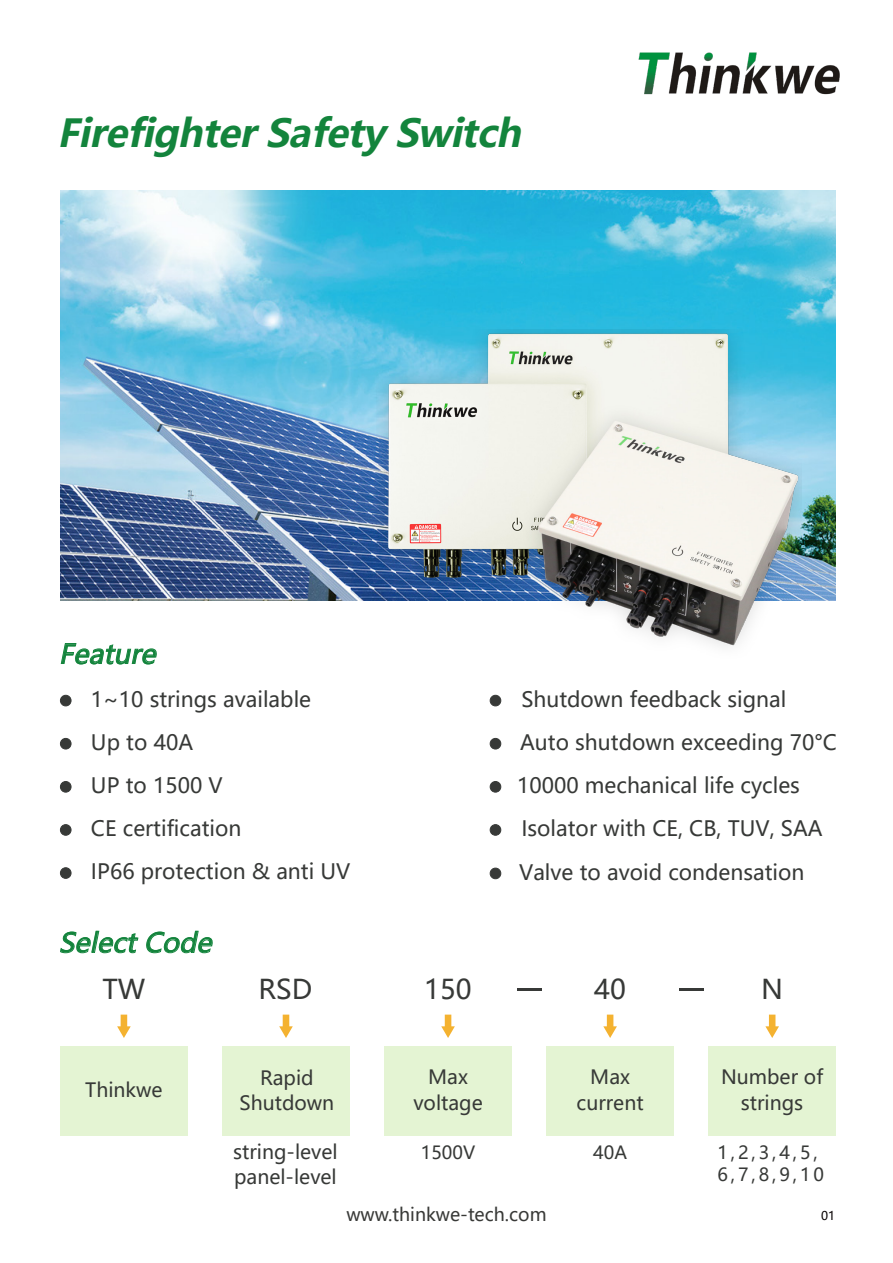
<style>
.page{position:relative;width:893px;height:1263px;background:#fff}
.page>*{position:absolute;margin:0;border:0;box-sizing:border-box;transform-origin:0 0}
.t1{font:italic 700 38.25px "Microsoft Ya Hei";color:#13843c}
.t2{font:27px "Microsoft Ya Hei";color:#373937}
.t3{font:italic 26.4px "Microsoft Ya Hei";color:#13843c}
.t4{font:21px/43.2px "Microsoft Ya Hei";color:#373937}
.t5{font:19.5px/25.3px "Microsoft Ya Hei";color:#373937;text-align:center}
.t6{font:18px/22.4px "Microsoft Ya Hei";color:#373937}
.t7{font:18px "Microsoft Ya Hei";color:#383937}
.t8{font:12px "Microsoft Ya Hei";color:#070002}
</style>
<div class="page">
<svg style="left:60px;top:643px;width:97px;height:22px"></svg>
<svg style="left:60px;top:930px;width:153px;height:23px"></svg>
<svg style="left:117px;top:1014px;width:14px;height:24px"></svg>
<svg style="left:279px;top:1014px;width:14px;height:24px"></svg>
<div style="left:222px;top:1046px;width:128px;height:90px;background:#e4f4d3"></div>
<svg style="left:441px;top:1014px;width:14px;height:24px"></svg>
<div style="left:384px;top:1046px;width:128px;height:90px;background:#e4f4d3"></div>
<svg style="left:603px;top:1014px;width:14px;height:24px"></svg>
<div style="left:546px;top:1046px;width:128px;height:90px;background:#e4f4d3"></div>
<svg style="left:765px;top:1014px;width:14px;height:24px"></svg>
<div style="left:708px;top:1046px;width:128px;height:90px;background:#e4f4d3"></div>
<hr style="left:517px;top:988px;width:24px;height:3px;background:#373937">
<hr style="left:679px;top:988px;width:24px;height:3px;background:#373937">
<div style="left:60px;top:868px;width:11px;height:10px;background:#373937;border-radius:50%"></div>
<div style="left:60px;top:867px;width:11px;height:12px;border:1px solid #373937;border-radius:50%"></div>
<div style="left:60px;top:695px;width:11px;height:11px;background:#373937;border-radius:50%"></div>
<div style="left:60px;top:695px;width:11px;height:11px;border:1px solid #373937;border-radius:50%"></div>
<div style="left:60px;top:738px;width:11px;height:11px;background:#373937;border-radius:50%"></div>
<div style="left:60px;top:738px;width:11px;height:11px;border:1px solid #373937;border-radius:50%"></div>
<div style="left:60px;top:781px;width:11px;height:11px;background:#373937;border-radius:50%"></div>
<div style="left:60px;top:781px;width:11px;height:11px;border:1px solid #373937;border-radius:50%"></div>
<div style="left:60px;top:825px;width:11px;height:10px;background:#373937;border-radius:50%"></div>
<div style="left:60px;top:824px;width:11px;height:12px;border:1px solid #373937;border-radius:50%"></div>
<div style="left:490px;top:695px;width:11px;height:11px;background:#373937;border-radius:50%"></div>
<div style="left:490px;top:695px;width:11px;height:11px;border:1px solid #373937;border-radius:50%"></div>
<div style="left:490px;top:738px;width:11px;height:11px;background:#373937;border-radius:50%"></div>
<div style="left:490px;top:738px;width:11px;height:11px;border:1px solid #373937;border-radius:50%"></div>
<div style="left:490px;top:781px;width:11px;height:11px;background:#373937;border-radius:50%"></div>
<div style="left:490px;top:781px;width:11px;height:11px;border:1px solid #373937;border-radius:50%"></div>
<div style="left:490px;top:825px;width:11px;height:10px;background:#373937;border-radius:50%"></div>
<div style="left:490px;top:824px;width:11px;height:12px;border:1px solid #373937;border-radius:50%"></div>
<div style="left:490px;top:868px;width:11px;height:11px;background:#373937;border-radius:50%"></div>
<div style="left:490px;top:868px;width:11px;height:11px;border:1px solid #373937;border-radius:50%"></div>
<div style="left:60px;top:1046px;width:128px;height:90px;background:#e4f4d3"></div>
<img style="left:60px;top:191px;width:776px;height:409px">
<img style="left:376px;top:330px;width:425px;height:316px">
<img style="left:638px;top:52px;width:202px;height:43px">
<h1 class="t1" style="left:57px;top:106px;width:475px">FirefighterSafety Switch</h1>
<p class="t3" style="left:59px;top:636px;width:105px">Feature</p>
<p class="t4" style="left:91px;top:677px;width:222px">1~10 strings available<br>Up to 40A<br>UP to 1500 V<br>CE certification</p>
<p class="t4" style="left:517px;top:677px;width:321px">Shutdown feedback signal<br>Auto shutdown exceeding 70°C<br>10000 mechanical life cycles<br>Isolator with CE, CB, TUV, SAA<br>Valve to avoid condensation</p>
<p class="t4" style="left:91px;top:849px;width:261px">IP66 protection &amp; anti UV</p>
<p class="t3" style="left:59px;top:924px;width:161px">SelectCode</p>
<p class="t2" style="left:102px;top:971px;width:44px">TW</p>
<p class="t2" style="left:259px;top:971px;width:55px">RSD</p>
<p class="t2" style="left:424px;top:971px;width:49px">150</p>
<p class="t5" style="left:85px;top:1076px;width:79px">Thinkwe</p>
<p class="t5" style="left:239px;top:1064px;width:96px">Rapid<br>Shutdown</p>
<p class="t5" style="left:233px;top:1138px;width:106px;text-align:left">string-level panel-level</p>
<p class="t6" style="left:421px;top:1140px;width:56px">1500V</p>
<p class="t5" style="left:413px;top:1064px;width:71px">Max voltage</p>
<p class="t7" style="left:346px;top:1201px;width:202px">www.thinkwe-tech.com</p>
<p class="t2" style="left:594px;top:971px;width:33px">40</p>
<p class="t5" style="left:577px;top:1064px;width:69px">Max current</p>
<p class="t6" style="left:593px;top:1140px;width:35px">40A</p>
<p class="t2" style="left:761px;top:971px;width:23px">N</p>
<p class="t5" style="left:721px;top:1064px;width:104px">Number of strings</p>
<p class="t6" style="left:717px;top:1140px;width:108px">1,2,3,4,5,<br>6,7,8,9,10</p>
<p class="t8" style="left:821px;top:1207px;width:16px">01</p>
</div>
